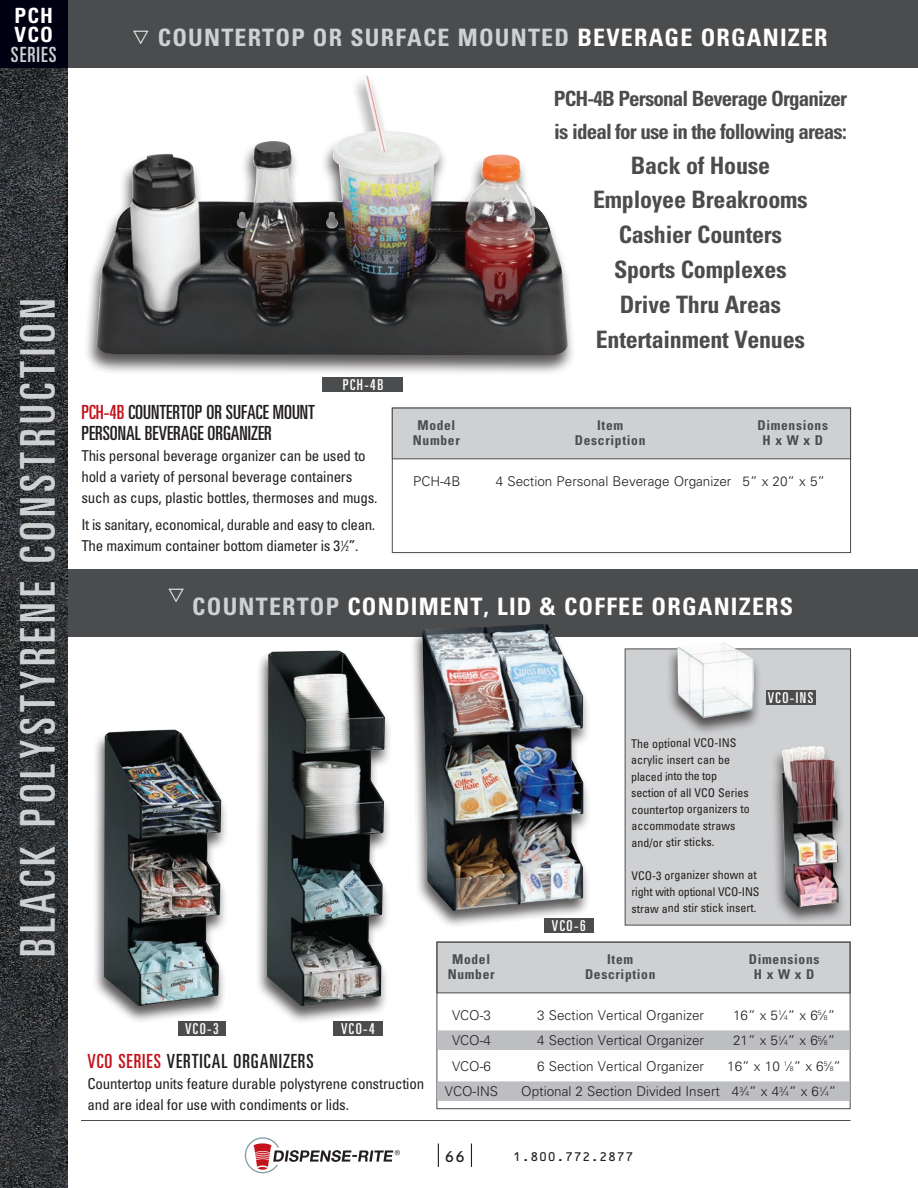
<style>
.page{position:relative;width:918px;height:1188px;background:#fff}
.page>*{position:absolute;margin:0;border:0;box-sizing:border-box;transform-origin:0 0}
.t1{font:ultra-condensed 48px "Univers";letter-spacing:.1em;color:#cfd0d2}
.Sm_A_Body_Copy{font:700 condensed 24px "Univers";letter-spacing:-.01em;color:#4b4c4d}
.t2{font:700 condensed 24px "Univers";letter-spacing:.05em;color:#cfd0d2}
.t3{font:700 condensed 24px "Univers";letter-spacing:.05em;color:#fff}
.Sm_A_Body_Copy-2{font:700 condensed 21px/32.4px "Univers";letter-spacing:-.04em;color:#4b4c4d}
.t4{font:700 condensed 21px/19.5px "Univers";letter-spacing:.05em;color:#fff}
.t5{font:ultra-condensed 21px "Univers";letter-spacing:.05em;color:#cfd0d2}
.Sm_A_Body_Copy-3{font:ultra-condensed 19.5px/21px "Univers";color:#231f20}
.Sm_A_Body_Copy-4{font:ultra-condensed 19.5px "Univers";letter-spacing:.05em;color:#231f20}
.t6{font:19.5px "European Pi Three";color:#fff}
.Sm_A_Body_Copy-5{font:condensed 15px/21px "Univers";letter-spacing:-.015em;color:#231f20}
.t7{font:ultra-condensed 15px "Univers";letter-spacing:.1em;color:#fff}
.t8{font:15px "OCRB";color:#231f20}
.SM_B_Chart_Body{font:300 13.5px "Univers";color:#231f20}
.t9{font:700 condensed 13.5px "Univers";letter-spacing:.05em;color:#4b4c4d}
.t10{font:condensed 12px/16.5px "Univers";color:#231f20}
.t11{font:12px "OCRB";color:#231f20}
.s1{color:#fff}
.s2{color:#c4121a}
.s3{font-size:7.5px}
.s4{color:#cfd0d2}
.s5{font-size:6.75px}
</style>
<div class="page">
<div style="left:625px;top:649px;width:226px;height:277px;background:#cfd0d2;border:1px solid #4b4c4d"></div>
<hr style="left:81px;top:1120px;width:769px;height:1px;background:#4b4c4d">
<div style="left:68px;top:569px;width:850px;height:68px;background:#4b4c4d"></div>
<img style="left:0;top:68px;width:68px;height:1120px">
<svg style="left:438px;top:1144px;width:1px;height:23px"></svg>
<svg style="left:471px;top:1144px;width:1px;height:23px"></svg>
<div style="left:68px;top:0;width:850px;height:68px;background:#4b4c4d"></div>
<svg style="left:245px;top:1137px;width:155px;height:36px"></svg>
<div style="left:323px;top:377px;width:80px;height:14px;background:#4b4c4d"></div>
<div style="left:92px;top:728px;width:137px;height:296px;background:#231f20;opacity:.75"></div>
<img style="left:104px;top:729px;width:118px;height:277px">
<div style="left:255px;top:649px;width:137px;height:375px;background:#231f20;opacity:.75"></div>
<img style="left:267px;top:651px;width:118px;height:356px">
<div style="left:83px;top:74px;width:493px;height:302px;background:#231f20;opacity:.75"></div>
<img style="left:95px;top:74px;width:473px;height:281px">
<div style="left:178px;top:1021px;width:47px;height:15px;background:#4b4c4d"></div>
<div style="left:333px;top:1021px;width:50px;height:14px;background:#4b4c4d"></div>
<div style="left:437px;top:942px;width:413px;height:51px;background:#cfd0d2;border:1px solid #4b4c4d"></div>
<div style="left:437px;top:942px;width:413px;height:167px;border:1px solid #4b4c4d"></div>
<div style="left:438px;top:1030px;width:411px;height:20px;background:#bdbec1"></div>
<div style="left:438px;top:1081px;width:411px;height:20px;background:#bdbec1"></div>
<div style="left:665px;top:642px;width:97px;height:94px;background:#231f20;opacity:.75"></div>
<img style="left:677px;top:643px;width:77px;height:75px">
<div style="left:770px;top:745px;width:77px;height:181px;background:#231f20;opacity:.75"></div>
<img style="left:782px;top:746px;width:57px;height:161px">
<div style="left:766px;top:690px;width:49px;height:14px;background:#4b4c4d"></div>
<div style="left:410px;top:623px;width:181px;height:306px;background:#231f20;opacity:.75"></div>
<img style="left:422px;top:624px;width:161px;height:287px">
<div style="left:544px;top:918px;width:49px;height:14px;background:#4b4c4d"></div>
<div style="left:0;top:0;width:68px;height:68px;background:#000012"></div>
<div style="left:392px;top:408px;width:459px;height:51px;background:#cfd0d2;border:1px solid #4b4c4d"></div>
<p class="t4" style="left:15px;top:5px;width:40px">PCH<br>VCO</p>
<p class="t5" style="left:11px;top:42px;width:47px">SERIES</p>
<p class="t1" style="left:10px;top:957px;width:660px;rotate:-90deg">BLACK POLYSTYRENE CONSTRUCTION</p>
<p class="t6" style="left:133px;top:25px;width:18px">h</p>
<p class="t2" style="left:158px;top:23px;width:671px">COUNTERTOP OR SURFACE MOUNTED <span class="s1">BEVERAGE ORGANIZER</span></p>
<p class="t7" style="left:343px;top:376px;width:42px">PCH-4B</p>
<p class="Sm_A_Body_Copy-3" style="left:81px;top:402px;width:235px"><span class="s2">PCH-4B</span> COUNTERTOP OR SUFACE MOUNT<br>PERSONAL BEVERAGE ORGANIZER</p>
<p class="Sm_A_Body_Copy-5" style="left:81px;top:445px;width:298px">This personal beverage organizer can be used to hold a variety of personal beverage containers such as cups, plastic bottles, thermoses and mugs.</p>
<p class="Sm_A_Body_Copy-5" style="left:81px;top:514px;width:295px">It is sanitary, economical, durable and easy to clean.<br>The maximum container bottom diameter is 3<sup>1</sup>⁄<span class="s3">2</span>”.</p>
<p class="Sm_A_Body_Copy-2" style="left:554px;top:83px;width:295px">PCH-4B Personal Beverage Organizer is ideal for use in the following areas:</p>
<p class="Sm_A_Body_Copy" style="left:631px;top:150px;width:141px">Back of House</p>
<p class="Sm_A_Body_Copy" style="left:593px;top:185px;width:216px">Employee Breakrooms</p>
<p class="Sm_A_Body_Copy" style="left:619px;top:220px;width:165px">Cashier Counters</p>
<p class="Sm_A_Body_Copy" style="left:614px;top:255px;width:174px">Sports Complexes</p>
<p class="Sm_A_Body_Copy" style="left:620px;top:290px;width:163px">Drive Thru Areas</p>
<p class="Sm_A_Body_Copy" style="left:596px;top:325px;width:211px">Entertainment Venues</p>
<p class="t9" style="left:417px;top:417px;width:39px">Model</p>
<p class="t9" style="left:597px;top:417px;width:28px">Item</p>
<p class="t9" style="left:757px;top:417px;width:72px">Dimensions</p>
<p class="t9" style="left:413px;top:432px;width:48px">Number</p>
<p class="t9" style="left:575px;top:432px;width:72px">Description</p>
<p class="t9" style="left:762px;top:432px;width:62px">H x W x D</p>
<p class="SM_B_Chart_Body" style="left:413px;top:473px;width:49px">PCH-4B</p>
<p class="SM_B_Chart_Body" style="left:496px;top:473px;width:331px">4 Section Personal Beverage Organizer 5” x 20” x 5”</p>
<p class="t6" style="left:168px;top:582px;width:18px">h</p>
<p class="t3" style="left:192px;top:592px;width:602px"><span class="s4">COUNTERTOP</span> CONDIMENT, LID &amp; COFFEE ORGANIZERS</p>
<p class="t7" style="left:552px;top:917px;width:35px">VCO-6</p>
<p class="t7" style="left:768px;top:689px;width:47px">VCO-INS</p>
<p class="t10" style="left:631px;top:735px;width:120px">The optional VCO-INS acrylic insert can be placed into the top section of all VCO Series countertop organizers to accommodate straws and/or stir sticks.</p>
<p class="t10" style="left:631px;top:867px;width:130px">VCO-3 organizer shown at right with optional VCO-INS straw and stir stick insert.</p>
<p class="t7" style="left:185px;top:1020px;width:35px">VCO-3</p>
<p class="t7" style="left:341px;top:1020px;width:35px">VCO-4</p>
<p class="Sm_A_Body_Copy-4" style="left:87px;top:1050px;width:228px"><span class="s2">VCO SERIES</span> VERTICAL ORGANIZERS</p>
<p class="Sm_A_Body_Copy-5" style="left:87px;top:1073px;width:338px">Countertop units feature durable polystyrene construction and are ideal for use with condiments or lids.</p>
<p class="t9" style="left:452px;top:951px;width:39px">Model</p>
<p class="t9" style="left:607px;top:951px;width:28px">Item</p>
<p class="t9" style="left:749px;top:951px;width:72px">Dimensions</p>
<p class="t9" style="left:448px;top:966px;width:48px">Number</p>
<p class="t9" style="left:585px;top:966px;width:72px">Description</p>
<p class="t9" style="left:754px;top:966px;width:62px">H x W x D</p>
<p class="SM_B_Chart_Body" style="left:452px;top:1007px;width:41px">VCO-3</p>
<p class="SM_B_Chart_Body" style="left:537px;top:1007px;width:168px">3 Section Vertical Organizer</p>
<p class="SM_B_Chart_Body" style="left:733px;top:1007px;width:104px">16” x 5<sup>1</sup>⁄<span class="s5">4</span>” x 6<sup>5</sup>⁄<span class="s5">8</span>”</p>
<p class="SM_B_Chart_Body" style="left:452px;top:1033px;width:41px">VCO-4</p>
<p class="SM_B_Chart_Body" style="left:537px;top:1033px;width:168px">4 Section Vertical Organizer</p>
<p class="SM_B_Chart_Body" style="left:733px;top:1033px;width:104px">21” x 5<sup>1</sup>⁄<span class="s5">4</span>” x 6<sup>5</sup>⁄<span class="s5">8</span>”</p>
<p class="SM_B_Chart_Body" style="left:452px;top:1058px;width:41px">VCO-6</p>
<p class="SM_B_Chart_Body" style="left:537px;top:1058px;width:168px">6 Section Vertical Organizer</p>
<p class="SM_B_Chart_Body" style="left:727px;top:1058px;width:115px">16” x 10 <sup>1</sup>⁄<span class="s5">8</span>” x 6<sup>5</sup>⁄<span class="s5">8</span>”</p>
<p class="SM_B_Chart_Body" style="left:445px;top:1084px;width:55px">VCO-INS</p>
<p class="SM_B_Chart_Body" style="left:521px;top:1084px;width:317px">Optional 2 Section Divided Insert 4<sup>3</sup>⁄<span class="s5">4</span>” x 4<sup>3</sup>⁄<span class="s5">4</span>” x 6<sup>1</sup>⁄<span class="s5">4</span>”</p>
<p class="t8" style="left:444px;top:1149px;width:23px">66</p>
<p class="t11" style="left:513px;top:1151px;width:122px">1.800.772.2877</p>
</div>
